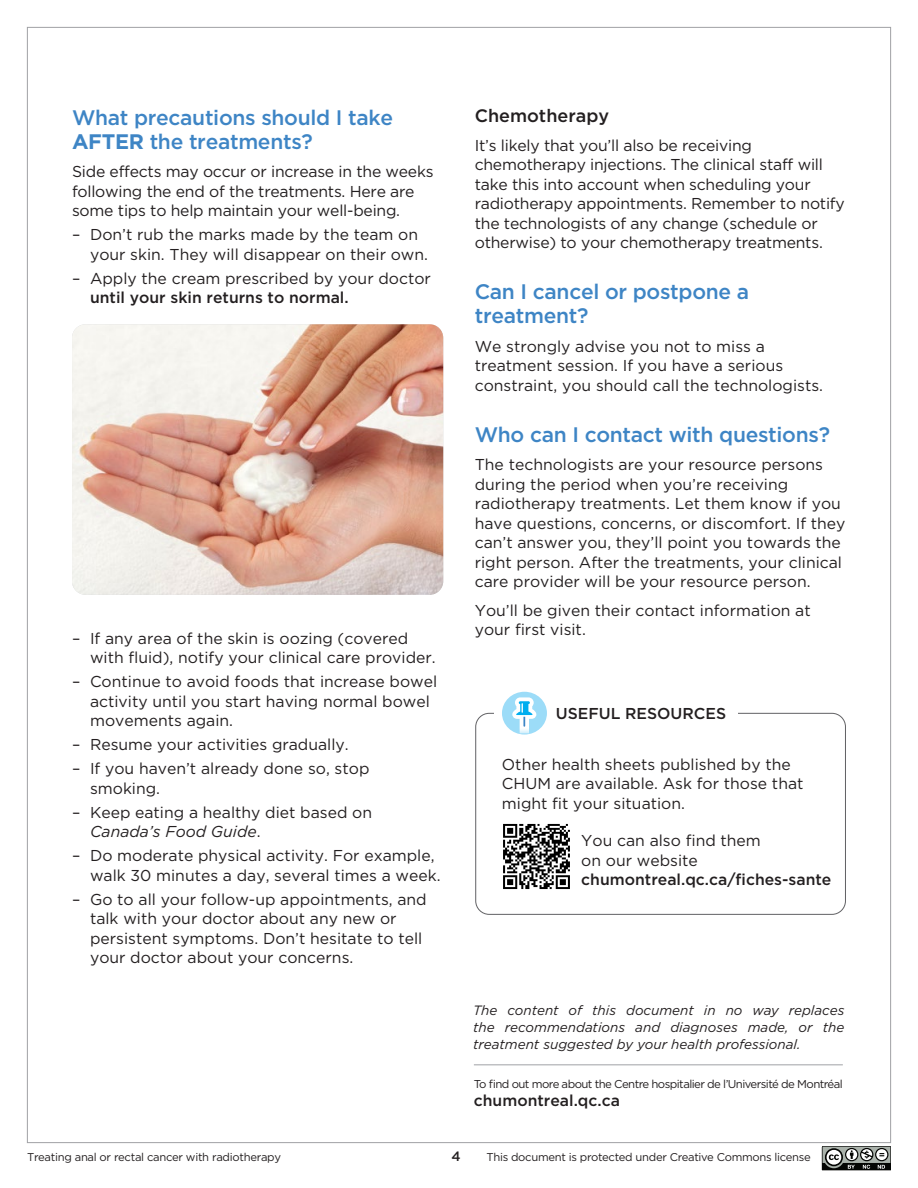
<style>
.page{position:relative;width:918px;height:1188px;background:#fff}
.page>*{position:absolute;margin:0;border:0;box-sizing:border-box;transform-origin:0 0}
.t1{font:500 21px/24px "Gotham";letter-spacing:-.015em;color:#3e85c5}
.t2{font:500 18px "Gotham";color:#231f20}
.t3{font:15.75px/19.5px "Gotham";color:#231f20}
.t4{font:500 15.75px "Gotham";color:#231f20}
.t5{font:italic 13.5px/17.4px "Gotham";color:#231f20;text-align:justify}
.t6{font:500 13.5px "Gotham";color:#231f20}
.t7{font:11.4px "Gotham";letter-spacing:-.05em;color:#231f20}
.t8{font:11.25px "Gotham";letter-spacing:-.025em;color:#231f20}
.s1{font-weight:700}
.s2{font-style:italic}
</style>
<div class="page">
<hr style="left:474px;top:1064px;width:369px;height:1px;background:#a0a1a5">
<svg style="left:822px;top:1146px;width:69px;height:24px;background:#737673"></svg>
<div style="left:475px;top:713px;width:371px;height:202px;border:1px solid #616164;border-radius:13px"></div>
<div style="left:494px;top:706px;width:72px;height:11px;background:#fff"></div>
<svg style="left:502px;top:692px;width:45px;height:43px"></svg>
<div style="left:556px;top:705px;width:182px;height:17px;background:#fff"></div>
<img style="left:503px;top:823px;width:67px;height:67px">
<img style="left:72px;top:324px;width:371px;height:271px">
<h1 class="t1" style="left:72px;top:105px;width:323px">What precautions should I take<br><span class="s1">AFTER</span> the treatments?</h1>
<p class="t3" style="left:72px;top:162px;width:363px">Side effects may occur or increase in the weeks following the end of the treatments. Here are some tips to help maintain your well-being.</p>
<p class="t3" style="left:90px;top:225px;width:340px;text-indent:-18px">– Don’t rub the marks made by the team on your skin. They will disappear on their own.</p>
<p class="t3" style="left:72px;top:268px;width:360px">– Apply the cream prescribed by your doctor</p>
<p class="t4" style="left:90px;top:288px;width:260px">until your skin returns to normal.</p>
<p class="t3" style="left:90px;top:628px;width:347px;text-indent:-18px">– If any area of the skin is oozing (covered with fluid), notify your clinical care provider.</p>
<p class="t3" style="left:90px;top:672px;width:349px;text-indent:-18px">– Continue to avoid foods that increase bowel activity until you start having normal bowel movements again.</p>
<p class="t3" style="left:72px;top:735px;width:278px">– Resume your activities gradually.</p>
<p class="t3" style="left:90px;top:759px;width:281px;text-indent:-18px">– If you haven’t already done so, stop smoking.</p>
<p class="t3" style="left:90px;top:802px;width:284px;text-indent:-18px">– Keep eating a healthy diet based on<br><span class="s2">Canada’s Food Guide</span>.</p>
<p class="t3" style="left:90px;top:846px;width:352px;text-indent:-18px">– Do moderate physical activity. For example, walk 30 minutes a day, several times a week.</p>
<p class="t3" style="left:90px;top:889px;width:338px;text-indent:-18px">– Go to all your follow-up appointments, and talk with your doctor about any new or persistent symptoms. Don’t hesitate to tell your doctor about your concerns.</p>
<p class="t2" style="left:475px;top:105px;width:136px">Chemotherapy</p>
<p class="t3" style="left:475px;top:135px;width:372px">It’s likely that you’ll also be receiving chemotherapy injections. The clinical staff will take this into account when scheduling your radiotherapy appointments. Remember to notify the technologists of any change (schedule or otherwise) to your chemotherapy treatments.</p>
<h1 class="t1" style="left:475px;top:280px;width:276px">Can I cancel or postpone a treatment?</h1>
<p class="t3" style="left:475px;top:336px;width:350px">We strongly advise you not to miss a treatment session. If you have a serious constraint, you should call the technologists.</p>
<h1 class="t1" style="left:475px;top:422px;width:357px">Who can I contact with questions?</h1>
<p class="t3" style="left:475px;top:455px;width:372px">The technologists are your resource persons during the period when you’re receiving radiotherapy treatments. Let them know if you have questions, concerns, or discomfort. If they can’t answer you, they’ll point you towards the right person. After the treatments, your clinical care provider will be your resource person.</p>
<p class="t3" style="left:475px;top:600px;width:338px">You’ll be given their contact information at your first visit.</p>
<p class="t4" style="left:556px;top:703px;width:172px">USEFUL RESOURCES</p>
<p class="t3" style="left:502px;top:754px;width:303px">Other health sheets published by the<br>CHUM are available. Ask for those that might fit your situation.</p>
<p class="t3" style="left:581px;top:831px;width:181px">You can also find them on our website</p>
<p class="t4" style="left:581px;top:870px;width:252px">chumontreal.qc.ca/fiches-sante</p>
<p class="t5" style="left:473px;top:1001px;width:373px">The content of this document in no way replaces the recommendations and diagnoses made, or the treatment suggested by your health professional.</p>
<p class="t7" style="left:474px;top:1077px;width:370px">To find out more about the Centre hospitalier de l’Université de Montréal</p>
<p class="t4" style="left:474px;top:1091px;width:148px">chumontreal.qc.ca</p>
<p class="t8" style="left:27px;top:1150px;width:256px">Treating anal or rectal cancer with radiotherapy</p>
<p class="t6" style="left:451px;top:1148px;width:11px">4</p>
<p class="t8" style="left:487px;top:1150px;width:326px">This document is protected under Creative Commons license</p>
</div>
